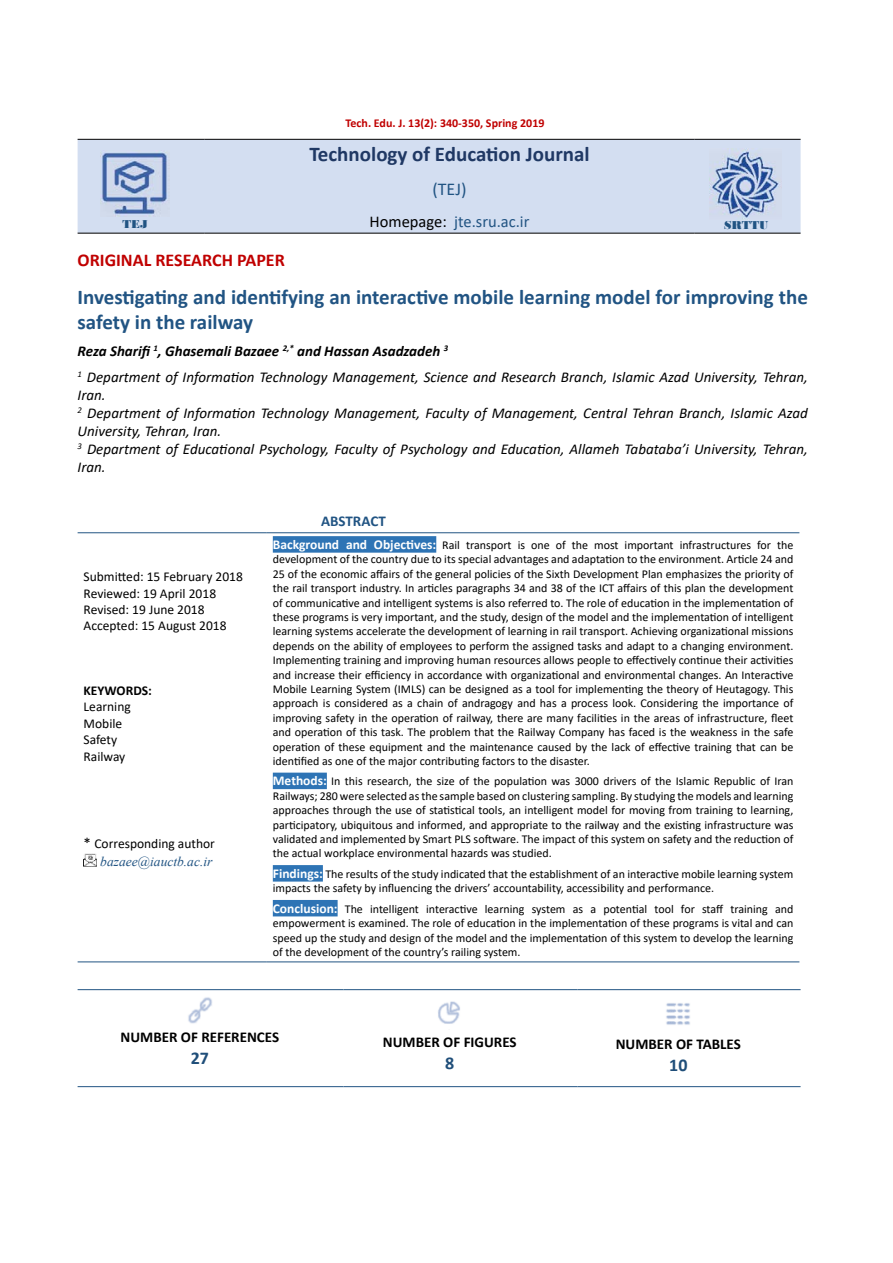
<style>
.page{position:relative;width:893px;height:1263px;background:#fff}
.page>*{position:absolute;margin:0;border:0;box-sizing:border-box;transform-origin:0 0}
.t1{font:700 21px/25.2px "Calibri";color:#215483}
.t2{font:700 21px "Calibri";color:#1f3864}
.t3{font:700 18px "Calibri";color:#c00000}
.t4{font:18px "Calibri";color:#215483}
.t5{font:700 18px "Calibri";color:#1f4e79}
.t6{font:16.5px "Calibri";color:#215483}
.t7{font:16.5px "Calibri";color:#000}
.t8{font:italic 15px/18px "Calibri";color:#000}
.t9{font:700 15px "Calibri";color:#000}
.t10{font:italic 700 15px "Calibri";color:#000}
.t11{font:700 15px "Calibri";color:#215483}
.t12{font:15px "Calibri";color:#000}
.t13{font:13.5px/16.2px "Calibri";color:#000}
.t14{font:700 13.5px "Calibri";color:#fff}
.t15{font:italic 13.5px "Times New Roman";color:#215483}
.t16{font:700 13.5px "Calibri";color:#000}
.t17{font:12px/14.4px "Calibri";color:#000;text-align:justify}
.t18{font:700 12px "Calibri";color:#c00000}
.t19{font:12px "Bodoni MT Black";color:#215483}
.t20{font:italic 700 8.7px "Calibri";color:#000}
.t21{font:italic 8.7px "Calibri";color:#000}
</style>
<div class="page">
<div style="left:78px;top:140px;width:723px;height:93px;background:#d3def1"></div>
<hr style="left:694px;top:139px;width:107px;height:1px;background:#000">
<hr style="left:205px;top:139px;width:489px;height:1px;background:#000">
<hr style="left:78px;top:139px;width:127px;height:1px;background:#000">
<hr style="left:694px;top:233px;width:107px;height:1px;background:#000">
<hr style="left:205px;top:233px;width:489px;height:1px;background:#000">
<hr style="left:78px;top:233px;width:127px;height:1px;background:#000">
<hr style="left:78px;top:532px;width:189px;height:1px;background:#215483">
<hr style="left:267px;top:532px;width:532px;height:1px;background:#215483">
<hr style="left:78px;top:961px;width:189px;height:1px;background:#215483">
<hr style="left:267px;top:961px;width:532px;height:1px;background:#215483">
<svg style="left:84px;top:853px;width:12px;height:13px"></svg>
<div style="left:273px;top:536px;width:163px;height:17px;background:#2e74b5"></div>
<div style="left:273px;top:773px;width:54px;height:16px;background:#2e74b5"></div>
<div style="left:273px;top:865px;width:50px;height:16px;background:#2e74b5"></div>
<div style="left:273px;top:900px;width:65px;height:16px;background:#2e74b5"></div>
<hr style="left:577px;top:989px;width:224px;height:1px;background:#215483">
<hr style="left:343px;top:989px;width:234px;height:1px;background:#215483">
<hr style="left:78px;top:989px;width:265px;height:1px;background:#215483">
<hr style="left:577px;top:1086px;width:224px;height:1px;background:#215483">
<hr style="left:343px;top:1086px;width:234px;height:1px;background:#215483">
<hr style="left:78px;top:1086px;width:265px;height:1px;background:#215483">
<img style="left:666px;top:1003px;width:24px;height:22px">
<img style="left:438px;top:1001px;width:22px;height:23px">
<img style="left:188px;top:997px;width:24px;height:27px">
<img style="left:101px;top:151px;width:69px;height:65px">
<img style="left:709px;top:149px;width:72px;height:71px">
<p class="t19" style="left:123px;top:217px;width:27px">TEJ</p>
<p class="t18" style="left:346px;top:115px;width:200px">Tech. Edu .J. 13 : )2( 340-350, Spring 2019</p>
<h1 class="t2" style="left:309px;top:140px;width:282px">Technology of Education Journal</h1>
<h2 class="t4" style="left:432px;top:177px;width:36px">(TEJ(</h2>
<h3 class="t6" style="left:454px;top:210px;width:77px">jte.sru.ac i r.</h3>
<h3 class="t7" style="left:370px;top:210px;width:79px">Homepage:</h3>
<p class="t19" style="left:724px;top:218px;width:46px">SRTTU</p>
<h2 class="t3" style="left:78px;top:247px;width:209px">ORIGINAL RESEARCH PAPER</h2>
<h1 class="t1" style="left:78px;top:284px;width:732px">Investigating and identifying an interactive mobile learning model for improving the safety in the railway</h1>
<p class="t20" style="left:154px;top:342px;width:6px">1</p>
<p class="t20" style="left:283px;top:342px;width:13px">2,*</p>
<p class="t10" style="left:78px;top:340px;width:203px">Reza Sharifi , Ghasemali Bazaee</p>
<p class="t20" style="left:444px;top:342px;width:6px">3</p>
<p class="t10" style="left:297px;top:340px;width:145px">and Hassan Asadzadeh</p>
<p class="t21" style="left:78px;top:368px;width:6px">1</p>
<p class="t8" style="left:78px;top:368px;width:732px;text-indent:9px">Department of Information Technology Management, Science and Research Branch, Islamic Azad University, Tehran,<br>Iran.</p>
<p class="t21" style="left:78px;top:404px;width:6px">2</p>
<p class="t8" style="left:78px;top:404px;width:732px;text-indent:10px">Department of Information Technology Management, Faculty of Management, Central Tehran Branch, Islamic Azad<br>University, Tehran, Iran.</p>
<p class="t21" style="left:78px;top:440px;width:6px">3</p>
<p class="t8" style="left:78px;top:440px;width:732px;text-indent:9px">Department of Educational Psychology, Faculty of Psychology and Education, Allameh Tabataba i’ University, Tehran,<br>Iran.</p>
<p class="t13" style="left:84px;top:568px;width:161px">Submitted: 15 February 2018<br>Reviewed: 19 April 2018<br>Revised: 19 June 2018<br>Accepted: 15 August 2018</p>
<p class="t16" style="left:84px;top:681px;width:70px">KEYWORDS:</p>
<p class="t13" style="left:84px;top:698px;width:49px">Learning<br>Mobile<br>Safety<br>Railway</p>
<p class="t12" style="left:84px;top:833px;width:9px">*</p>
<p class="t13" style="left:94px;top:835px;width:122px">Corresponding author</p>
<p class="t15" style="left:100px;top:852px;width:114px">bazaee@iauctb.ac i r.</p>
<p class="t11" style="left:321px;top:511px;width:66px">ABSTRACT</p>
<p class="t14" style="left:374px;top:535px;width:64px">Objectives:</p>
<p class="t14" style="left:273px;top:535px;width:68px">Background</p>
<p class="t17" style="left:273px;top:552px;width:522px">development of the country due to its special advantages and adaptation to the environment. Article 24 and 25 of the economic affairs of the general policies of the Sixth Development Plan emphasizes the priority of the rail transport industry In. articles paragraphs 34 and 38 of the ICT affairs of this plan the development of communicative and intelligent systems is also referred to. The role of education in the implementation of these programs is very important, and the study, design of the model and the implementation of intelligent learning systems accelerate the development of learning in rail transport. Achieving organizational missions depends on the ability of employees to perform the assigned tasks and adapt to a changing environment.<br>Implementing training and improving human resources allows people to effectively continue their activities and increase their efficiency in accordance with organizational and environmental changes. An Interactive Mobile Learning System (IMLS) can be designed as a tool for implementing the theory of Heutagogy. This approach is considered as a chain of andragogy and has a process look. Considering the importance of improving safety in the operation of railway, there are many facilities in the areas of infrastructure, fleet and operation of this task. The problem that the Railway Company has faced is the weakness in the safe operation of these equipment and the maintenance caused by the lack of effective training that can be identified as one of the major contributing factors to the disaster.</p>
<p class="t17" style="left:331px;top:774px;width:464px">In this research, the size of the population was 3000 drivers of the Islamic Republic of Iran</p>
<p class="t14" style="left:346px;top:535px;width:23px">and</p>
<p class="t17" style="left:556px;top:537px;width:11px">of</p>
<p class="t17" style="left:680px;top:537px;width:73px">infrastructures</p>
<p class="t17" style="left:757px;top:537px;width:15px">for</p>
<p class="t17" style="left:442px;top:537px;width:19px">Rail</p>
<p class="t17" style="left:572px;top:537px;width:18px">the</p>
<p class="t17" style="left:777px;top:537px;width:18px">the</p>
<p class="t17" style="left:518px;top:537px;width:9px">is</p>
<p class="t17" style="left:625px;top:537px;width:50px">important</p>
<p class="t17" style="left:466px;top:537px;width:47px">transport</p>
<p class="t17" style="left:594px;top:537px;width:26px">most</p>
<p class="t17" style="left:531px;top:537px;width:20px">one</p>
<p class="t14" style="left:273px;top:771px;width:56px">Methods:</p>
<p class="t17" style="left:273px;top:788px;width:522px">Railways; 280 were selected as the sample based on clustering sampling. By studying the models and learning approaches through the use of statistical tools, an intelligent model for moving from training to learning, participatory, ubiquitous and informed, and appropriate to the railway and the existing infrastructure was validated and implemented by Smart PLS software. The impact of this system on safety and the reduction of the actual workplace environmental hazards was studied.</p>
<p class="t17" style="left:325px;top:866px;width:470px">The results of the study indicated that the establishment of an interactive mobile learning system</p>
<p class="t14" style="left:273px;top:864px;width:52px">Findings:</p>
<p class="t17" style="left:273px;top:881px;width:443px">impacts the safety by influencing the drivers’ accountability, accessibility and performance.</p>
<p class="t14" style="left:273px;top:899px;width:66px">Conclusion:</p>
<p class="t17" style="left:273px;top:916px;width:522px">empowerment is examined. The role of education in the implementation of these programs is vital and can speed up the study and design of the model and the implementation of this system to develop the learning of the development of the country s’ railing system.</p>
<p class="t17" style="left:681px;top:901px;width:15px">for</p>
<p class="t17" style="left:702px;top:901px;width:23px">staff</p>
<p class="t17" style="left:345px;top:901px;width:20px">The</p>
<p class="t17" style="left:370px;top:901px;width:50px">intelligent</p>
<p class="t17" style="left:485px;top:901px;width:41px">learning</p>
<p class="t17" style="left:603px;top:901px;width:45px">potential</p>
<p class="t17" style="left:654px;top:901px;width:21px">tool</p>
<p class="t17" style="left:775px;top:901px;width:20px">and</p>
<p class="t17" style="left:426px;top:901px;width:53px">interactive</p>
<p class="t17" style="left:730px;top:901px;width:39px">training</p>
<p class="t17" style="left:532px;top:901px;width:35px">system</p>
<p class="t17" style="left:573px;top:901px;width:12px">as</p>
<p class="t17" style="left:590px;top:901px;width:7px">a</p>
<p class="t9" style="left:121px;top:1026px;width:160px">NUMBER OF REFERENCES</p>
<h2 class="t5" style="left:191px;top:1045px;width:20px">27</h2>
<p class="t9" style="left:383px;top:1032px;width:135px">NUMBER OF FIGURES</p>
<h2 class="t5" style="left:445px;top:1050px;width:11px">8</h2>
<p class="t9" style="left:616px;top:1034px;width:127px">NUMBER OF TABLES</p>
<h2 class="t5" style="left:669px;top:1052px;width:20px">10</h2>
</div>
